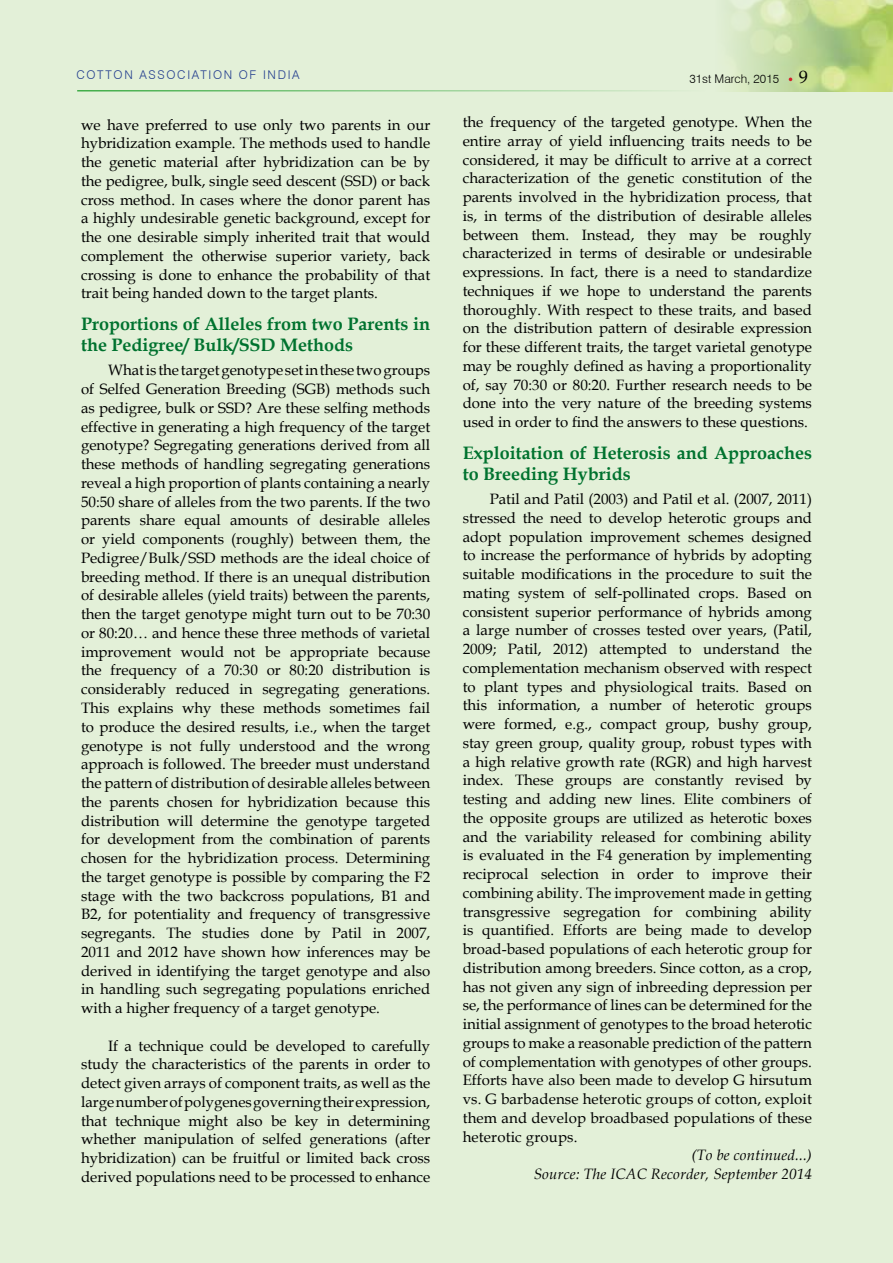
<style>
.page{position:relative;width:893px;height:1263px;background:#e3f0d8}
.page>*{position:absolute;margin:0;border:0;box-sizing:border-box;transform-origin:0 0}
.t1{font:700 18px/21px "Book Antiqua";color:#00722e}
.t2{font:15px/18.8px "Book Antiqua";color:#000;text-align:justify}
.t3{font:italic 15px/18.8px "Book Antiqua";letter-spacing:.01em;color:#000;text-align:right}
.t4{font:300 12px "Swiss 721 BT";letter-spacing:.14em;color:#25408f}
.t5{font:300 12px "Swiss 721 BT";color:#000}
.s1{font-family:"Book Antiqua";font-weight:400;font-size:18px}
</style>
<div class="page">
<img style="left:727px;top:0;width:166px;height:91px">
<hr style="left:77px;top:90px;width:628px;height:2px;background:#41ad49">
<p class="t4" style="left:76px;top:67px;width:225px">COTTON ASSOC IATION OF INDIA</p>
<p class="t5" style="left:689px;top:71px;width:120px">31ST MARCH, 2015 <span class="s1">9</span></p>
<p class="t2" style="left:81px;top:115px;width:351px">we have preferred to use only two parents in our hybridization example. The methods used to handle the genetic material after hybridization can be by the pedigree, bulk, single seed descent (SSD) or back cross method. In cases where the donor parent has a highly undesirable genetic background, except for the one desirable simply inherited trait that would complement the otherwise superior variety, back crossing is done to enhance the probability of that trait being handed down to the target plants.</p>
<p class="t1" style="left:81px;top:314px;width:351px">Proportions of Alleles from two Parents in the Pedigree/ Bulk/SSD Methods</p>
<p class="t2" style="left:81px;top:361px;width:351px;text-indent:27px">What is the target genotype set in these two groups of Selfed Generation Breeding (SGB) methods such as pedigree, bulk or SSD? Are these selfing methods effective in generating a high frequency of the target genotype? Segregating generations derived from all these methods of handling segregating generations reveal a high proportion of plants containing a nearly 50:50 share of alleles from the two parents. If the two parents share equal amounts of desirable alleles or yield components (roughly) between them, the Pedigree/Bulk/SSD methods are the ideal choice of breeding method. If there is an unequal distribution of desirable alleles (yield traits) between the parents, then the target genotype might turn out to be 70:30 or 80:20… and hence these three methods of varietal improvement would not be appropriate because the frequency of a 70:30 or 80:20 distribution is considerably reduced in segregating generations.<br>This explains why these methods sometimes fail to produce the desired results, i.e., when the target genotype is not fully understood and the wrong approach is followed. The breeder must understand the pattern of distribution of desirable alleles between the parents chosen for hybridization because this distribution will determine the genotype targeted for development from the combination of parents chosen for the hybridization process. Determining the target genotype is possible by comparing the F2 stage with the two backcross populations, B1 and B2, for potentiality and frequency of transgressive segregants. The studies done by Patil in 2007, 2011 and 2012 have shown how inferences may be derived in identifying the target genotype and also in handling such segregating populations enriched with a higher frequency of a target genotype.</p>
<p class="t2" style="left:81px;top:1036px;width:351px;text-indent:27px">If a technique could be developed to carefully study the characteristics of the parents in order to detect given arrays of component traits, as well as the large number of polygenes governing their expression, that technique might also be key in determining whether manipulation of selfed generations (after hybridization) can be fruitful or limited back cross derived populations need to be processed to enhance</p>
<p class="t2" style="left:463px;top:112px;width:351px">the frequency of the targeted genotype. When the entire array of yield influencing traits needs to be considered, it may be difficult to arrive at a correct characterization of the genetic constitution of the parents involved in the hybridization process, that is, in terms of the distribution of desirable alleles between them. Instead, they may be roughly characterized in terms of desirable or undesirable expressions. In fact, there is a need to standardize techniques if we hope to understand the parents thoroughly. With respect to these traits, and based on the distribution pattern of desirable expression for these different traits, the target varietal genotype may be roughly defined as having a proportionality of, say 70:30 or 80:20. Further research needs to be done into the very nature of the breeding systems used in order to find the answers to these questions.</p>
<p class="t1" style="left:463px;top:442px;width:351px">Exploitation of Heterosis and Approaches to Breeding Hybrids</p>
<p class="t2" style="left:463px;top:489px;width:351px;text-indent:27px">Patil and Patil (2003) and Patil et al. (2007, 2011) stressed the need to develop heterotic groups and adopt population improvement schemes designed to increase the performance of hybrids by adopting suitable modifications in the procedure to suit the mating system of self-pollinated crops. Based on consistent superior performance of hybrids among a large number of crosses tested over years, (Patil, 2009; Patil, 2012) attempted to understand the complementation mechanism observed with respect to plant types and physiological traits. Based on this information, a number of heterotic groups were formed, e.g., compact group, bushy group, stay green group, quality group, robust types with a high relative growth rate (RGR) and high harvest index. These groups are constantly revised by testing and adding new lines. Elite combiners of the opposite groups are utilized as heterotic boxes and the variability released for combining ability is evaluated in the F4 generation by implementing reciprocal selection in order to improve their combining ability. The improvement made in getting transgressive segregation for combining ability is quantified. Efforts are being made to develop broad-based populations of each heterotic group for distribution among breeders. Since cotton, as a crop, has not given any sign of inbreeding depression per se, the performance of lines can be determined for the initial assignment of genotypes to the broad heterotic groups to make a reasonable prediction of the pattern of complementation with genotypes of other groups.<br>Efforts have also been made to develop G hirsutum vs. G barbadense heterotic groups of cotton, exploit them and develop broadbased populations of these heterotic groups.</p>
<p class="t3" style="left:534px;top:1145px;width:280px">(To be continued...)<br>Source: The ICAC Recorder, September 2014</p>
</div>
